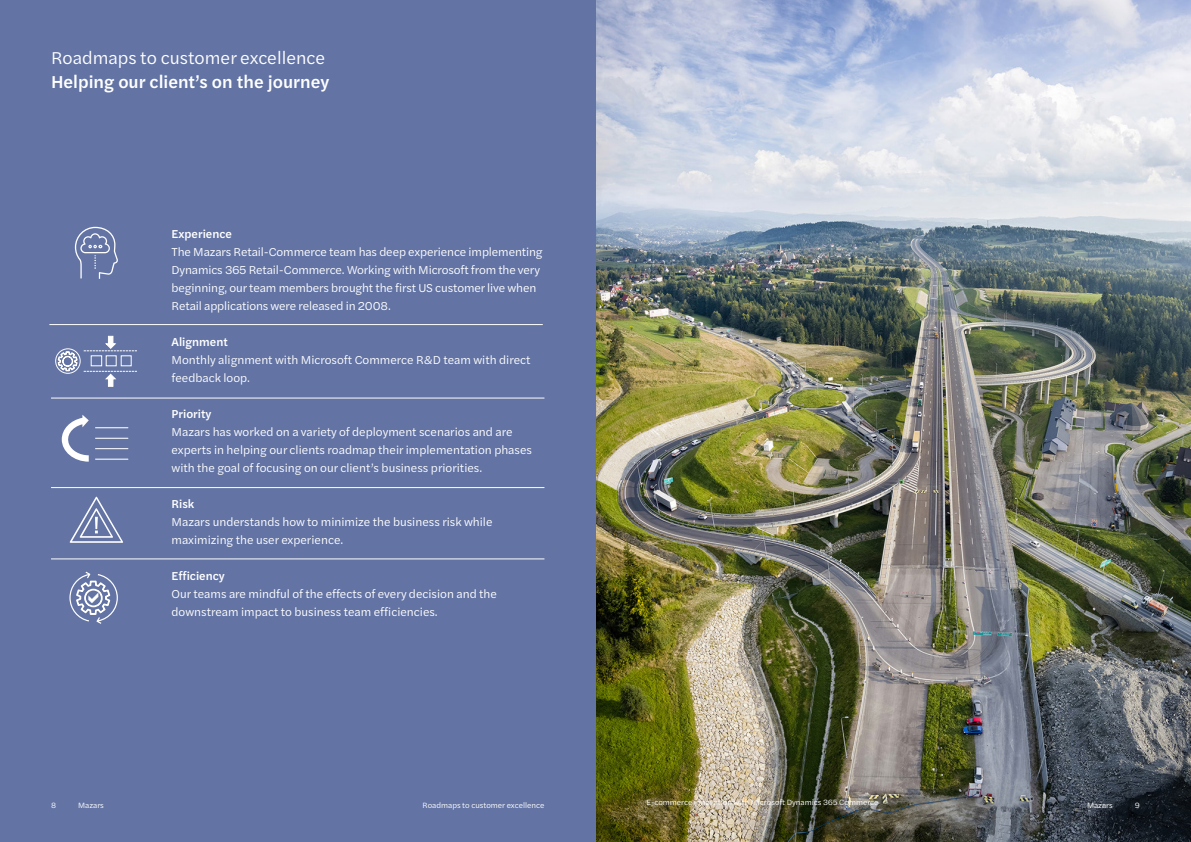
<style>
.page{position:relative;width:1191px;height:842px;background:#fff}
.page>*{position:absolute;margin:0;border:0;box-sizing:border-box;transform-origin:0 0}
.Page_subtitle{font:500 18px "Halyard Text";color:#fff}
.Page_title{font:18px "Halyard Text";color:#fff}
.Footer_text{font:12px/18px "Halyard Text";color:#fff}
.Footer_text-2{font:500 12px "Halyard Text";color:#fff}
.Cover_Subtitle{font:8px "Halyard Text";color:#fff}
.Page_title-2{font:8px "Halyard Text";color:#fff}
.Footer_text-3{font:8px "Halyard Text";color:#fff}
</style>
<div class="page">
<img style="left:595px;top:0;width:596px;height:842px">
<div style="left:0;top:0;width:595px;height:842px;background:#6273a4"></div>
<hr style="left:49px;top:324px;width:494px;height:1px;background:#fff">
<svg style="left:75px;top:227px;width:43px;height:52px"></svg>
<div style="left:91px;top:355px;width:11px;height:11px;border:1px solid #fff"></div>
<div style="left:106px;top:355px;width:11px;height:11px;border:1px solid #fff"></div>
<div style="left:121px;top:355px;width:11px;height:11px;border:1px solid #fff"></div>
<svg style="left:84px;top:336px;width:53px;height:15px"></svg>
<svg style="left:84px;top:371px;width:53px;height:16px"></svg>
<svg style="left:57px;top:350px;width:21px;height:23px"></svg>
<div style="left:55px;top:348px;width:26px;height:26px;border:1px solid #fff;border-radius:50%"></div>
<hr style="left:95px;top:427px;width:33px;height:1px;background:#fff">
<hr style="left:95px;top:438px;width:33px;height:1px;background:#fff">
<hr style="left:95px;top:448px;width:33px;height:1px;background:#fff">
<hr style="left:95px;top:459px;width:33px;height:1px;background:#fff">
<svg style="left:62px;top:415px;width:27px;height:47px"></svg>
<svg style="left:70px;top:497px;width:53px;height:46px"></svg>
<hr style="left:51px;top:398px;width:493px;height:1px;background:#fff">
<hr style="left:51px;top:487px;width:493px;height:1px;background:#fff">
<hr style="left:51px;top:559px;width:493px;height:1px;background:#fff">
<svg style="left:69px;top:572px;width:49px;height:52px"></svg>
<p class="Page_title" style="left:51px;top:45px;width:276px">Roadmaps to customer excellence</p>
<p class="Page_subtitle" style="left:51px;top:69px;width:280px">Helping our client’s on the journey</p>
<p class="Footer_text-2" style="left:171px;top:225px;width:62px">Experience</p>
<p class="Footer_text" style="left:171px;top:242px;width:372px">The Mazars Retail-Commerce team has deep experience implementing Dynamics 365 Retail-Commerce. Working with Microsoft from the very beginning, our team members brought the first US customer live when Retail applications were released in 2008.</p>
<p class="Footer_text-2" style="left:171px;top:333px;width:58px">Alignment</p>
<p class="Footer_text" style="left:171px;top:350px;width:360px">Monthly alignment with Microsoft Commerce R&amp;D team with direct feedback loop.</p>
<p class="Footer_text-2" style="left:171px;top:405px;width:41px">Priority</p>
<p class="Footer_text" style="left:171px;top:422px;width:362px">Mazars has worked on a variety of deployment scenarios and are experts in helping our clients roadmap their implementation phases with the goal of focusing on our client’s business priorities.</p>
<p class="Footer_text-2" style="left:171px;top:495px;width:24px">Risk</p>
<p class="Footer_text" style="left:171px;top:512px;width:322px">Mazars understands how to minimize the business risk while maximizing the user experience.</p>
<p class="Footer_text-2" style="left:171px;top:567px;width:55px">Efficiency</p>
<p class="Footer_text" style="left:171px;top:584px;width:327px">Our teams are mindful of the effects of every decision and the downstream impact to business team efficiencies.</p>
<p class="Footer_text-3" style="left:51px;top:800px;width:7px">8</p>
<p class="Footer_text-3" style="left:78px;top:800px;width:27px">Mazars</p>
<p class="Cover_Subtitle" style="left:646px;top:797px;width:233px">E-commerce innovation with Microsoft Dynamics 365 Commerce</p>
<p class="Footer_text-3" style="left:1087px;top:800px;width:27px">Mazars</p>
<p class="Footer_text-3" style="left:1134px;top:800px;width:7px">9</p>
<p class="Page_title-2" style="left:422px;top:800px;width:123px">Roadmaps to customer excellence</p>
</div>
